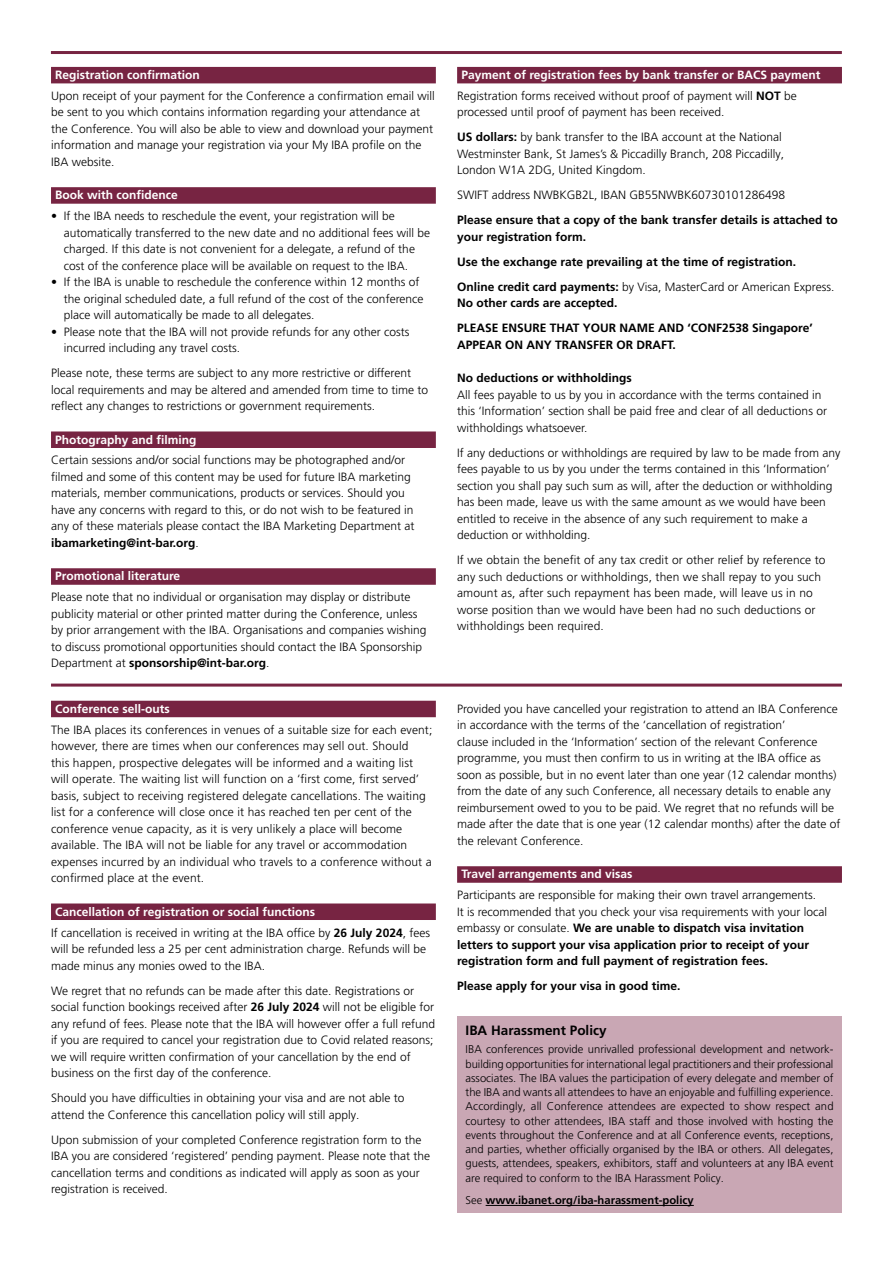
<style>
.page{position:relative;width:893px;height:1263px;background:#fff}
.page>*{position:absolute;margin:0;border:0;box-sizing:border-box;transform-origin:0 0}
.t1{font:700 13.5px "Frutiger LT Pro";color:#000}
.t2{font:300 12px/16.5px "Frutiger LT Pro";color:#000}
.t3{font:700 12px/25px "Frutiger LT Pro";color:#000}
.t4{font:700 12px/20.7px "Frutiger LT Pro";color:#fff}
.t5{font:300 11.25px/14.2px "Frutiger LT Pro";color:#000;text-align:justify}
.t6{font:700 11.25px "Frutiger LT Pro";color:#000}
.s1{font-weight:700}
.s2{font-weight:700;color:#fff}
.s3{font-weight:300;color:#000}
.s4{color:#000}
.s5{font-weight:300}
</style>
<div class="page">
<div style="left:51px;top:67px;width:385px;height:16px;background:#772442"></div>
<div style="left:51px;top:187px;width:385px;height:17px;background:#772442"></div>
<div style="left:51px;top:431px;width:385px;height:17px;background:#772442"></div>
<div style="left:51px;top:568px;width:385px;height:17px;background:#772442"></div>
<div style="left:457px;top:67px;width:385px;height:16px;background:#772442"></div>
<hr style="left:51px;top:51px;width:791px;height:3px;background:#772442">
<hr style="left:51px;top:684px;width:791px;height:3px;background:#772442">
<div style="left:457px;top:1016px;width:385px;height:197px;background:#c9a7b4"></div>
<hr style="left:486px;top:1205px;width:208px;height:1px;background:#000">
<div style="left:51px;top:701px;width:385px;height:16px;background:#772442"></div>
<div style="left:51px;top:903px;width:385px;height:17px;background:#772442"></div>
<div style="left:457px;top:866px;width:385px;height:17px;background:#772442"></div>
<p class="t4" style="left:55px;top:65px;width:146px">Registration confirmation</p>
<p class="t2" style="left:51px;top:88px;width:385px">Upon receipt of your payment for the Conference a confirmation email will be sent to you which contains information regarding your attendance at the Conference. You will also be able to view and download your payment information and manage your registration via your My IBA profile on the IBA website.</p>
<p class="t4" style="left:55px;top:185px;width:124px">Book with confidence</p>
<p class="t2" style="left:64px;top:208px;width:368px;text-indent:-13px">• If the IBA needs to reschedule the event, your registration will be automatically transferred to the new date and no additional fees will be charged. If this date is not convenient for a delegate, a refund of the cost of the conference place will be available on request to the IBA.</p>
<p class="t2" style="left:64px;top:274px;width:361px;text-indent:-13px">• If the IBA is unable to reschedule the conference within 12 months of the original scheduled date, a full refund of the cost of the conference place will automatically be made to all delegates.</p>
<p class="t2" style="left:64px;top:323px;width:347px;text-indent:-13px">• Please note that the IBA will not provide refunds for any other costs incurred including any travel costs.</p>
<p class="t2" style="left:51px;top:365px;width:379px">Please note, these terms are subject to any more restrictive or different local requirements and may be altered and amended from time to time to reflect any changes to restrictions or government requirements.</p>
<p class="t4" style="left:55px;top:429px;width:143px">Photography and filming</p>
<p class="t2" style="left:51px;top:452px;width:365px">Certain sessions and/or social functions may be photographed and/or filmed and some of this content may be used for future IBA marketing materials, member communications, products or services. Should you have any concerns with regard to this, or do not wish to be featured in any of these materials please contact the IBA Marketing Department at <span class="s1">ibamarketing@int-bar.org</span>.</p>
<p class="t4" style="left:55px;top:566px;width:126px">Promotional literature</p>
<p class="t2" style="left:51px;top:589px;width:377px">Please note that no individual or organisation may display or distribute publicity material or other printed matter during the Conference, unless by prior arrangement with the IBA. Organisations and companies wishing to discuss promotional opportunities should contact the IBA Sponsorship Department at <span class="s1">sponsorship@int-bar.org</span>.</p>
<p class="t4" style="left:55px;top:698px;width:116px">Conference sell-outs</p>
<p class="t2" style="left:51px;top:721px;width:383px">The IBA places its conferences in venues of a suitable size for each event; however, there are times when our conferences may sell out. Should<br>this happen, prospective delegates will be informed and a waiting list will operate. The waiting list will function on a ‘first come, first served’ basis, subject to receiving registered delegate cancellations. The waiting list for a conference will close once it has reached ten per cent of the conference venue capacity, as it is very unlikely a place will become available. The IBA will not be liable for any travel or accommodation expenses incurred by an individual who travels to a conference without a confirmed place at the event.</p>
<p class="t2" style="left:51px;top:901px;width:380px;line-height:20.7px;text-indent:4px"><span class="s2">Cancellation of registration or social functions<br></span>If cancellation is received in writing at the IBA office by <span class="s1">26 July 2024</span>, fees</p>
<p class="t2" style="left:51px;top:941px;width:377px">will be refunded less a 25 per cent administration charge. Refunds will be made minus any monies owed to the IBA.</p>
<p class="t2" style="left:51px;top:982px;width:386px">We regret that no refunds can be made after this date. Registrations or social function bookings received after <span class="s1">26 July 2024</span> will not be eligible for any refund of fees. Please note that the IBA will however offer a full refund if you are required to cancel your registration due to Covid related reasons; we will require written confirmation of your cancellation by the end of business on the first day of the conference.</p>
<p class="t2" style="left:51px;top:1090px;width:355px">Should you have difficulties in obtaining your visa and are not able to attend the Conference this cancellation policy will still apply.</p>
<p class="t2" style="left:51px;top:1131px;width:381px">Upon submission of your completed Conference registration form to the IBA you are considered ‘registered’ pending payment. Please note that the cancellation terms and conditions as indicated will apply as soon as your registration is received.</p>
<p class="t4" style="left:457px;top:65px;width:365px;text-indent:4px">Payment of registration fees by bank transfer or BACS payment<br><span class="s3">Registration forms received without proof of payment will</span> <span class="s4">NOT</span> <span class="s3">be</span></p>
<p class="t2" style="left:457px;top:100px;width:326px;line-height:25px">processed until proof of payment has been received.<br><span class="s1">US dollars:</span> by bank transfer to the IBA account at the National</p>
<p class="t2" style="left:457px;top:146px;width:329px">Westminster Bank, St James’s &amp; Piccadilly Branch, 208 Piccadilly,<br>London W1A 2DG, United Kingdom.</p>
<p class="t2" style="left:457px;top:187px;width:329px">SWIFT address NWBKGB2L, IBAN GB55NWBK60730101286498</p>
<p class="t3" style="left:457px;top:212px;width:382px;line-height:16.5px">Please ensure that a copy of the bank transfer details is attached to your registration form.</p>
<p class="t3" style="left:457px;top:249px;width:379px">Use the exchange rate prevailing at the time of registration.<br>Online credit card payments: <span class="s5">by Visa, MasterCard or American Express.</span></p>
<p class="t3" style="left:457px;top:291px;width:357px">No other cards are accepted.<br>PLEASE ENSURE THAT YOUR NAME AND ‘CONF2538 Singapore’</p>
<p class="t3" style="left:457px;top:332px;width:220px">APPEAR ON ANY TRANSFER OR DRAFT.</p>
<p class="t3" style="left:457px;top:365px;width:176px">No deductions or withholdings</p>
<p class="t2" style="left:457px;top:386px;width:371px">All fees payable to us by you in accordance with the terms contained in this ‘Information’ section shall be paid free and clear of all deductions or withholdings whatsoever.</p>
<p class="t2" style="left:457px;top:444px;width:385px">If any deductions or withholdings are required by law to be made from any fees payable to us by you under the terms contained in this ‘Information’ section you shall pay such sum as will, after the deduction or withholding has been made, leave us with the same amount as we would have been entitled to receive in the absence of any such requirement to make a deduction or withholding.</p>
<p class="t2" style="left:457px;top:552px;width:370px">If we obtain the benefit of any tax credit or other relief by reference to any such deductions or withholdings, then we shall repay to you such amount as, after such repayment has been made, will leave us in no worse position than we would have been had no such deductions or withholdings been required.</p>
<p class="t2" style="left:457px;top:701px;width:385px">Provided you have cancelled your registration to attend an IBA Conference in accordance with the terms of the ‘cancellation of registration’<br>clause included in the ‘Information’ section of the relevant Conference programme, you must then confirm to us in writing at the IBA office as soon as possible, but in no event later than one year (12 calendar months) from the date of any such Conference, all necessary details to enable any reimbursement owed to you to be paid. We regret that no refunds will be made after the date that is one year (12 calendar months) after the date of the relevant Conference.</p>
<p class="t4" style="left:461px;top:864px;width:172px">Travel arrangements and visas</p>
<p class="t2" style="left:457px;top:887px;width:372px">Participants are responsible for making their own travel arrangements.<br>It is recommended that you check your visa requirements with your local embassy or consulate. <span class="s1">We are unable to dispatch visa invitation letters to support your visa application prior to receipt of your registration form and full payment of registration fees.</span></p>
<p class="t3" style="left:457px;top:973px;width:225px">Please apply for your visa in good time.</p>
<p class="t1" style="left:466px;top:1022px;width:143px">IBA Harassment Policy</p>
<p class="t5" style="left:466px;top:1042px;width:369px">IBA conferences provide unrivalled professional development and network&shy;building opportunities for international legal practitioners and their professional associates. The IBA values the participation of every delegate and member of the IBA and wants all attendees to have an enjoyable and fulfilling experience.<br>Accordingly, all Conference attendees are expected to show respect and courtesy to other attendees, IBA staff and those involved with hosting the events throughout the Conference and at all Conference events, receptions, and parties, whether officially organised by the IBA or others. All delegates, guests, attendees, speakers, exhibitors, staff and volunteers at any IBA event are required to conform to the IBA Harassment Policy.</p>
<p class="t6" style="left:466px;top:1194px;width:230px"><span class="s5">See</span> www.ibanet.org/iba-harassment-policy</p>
</div>
